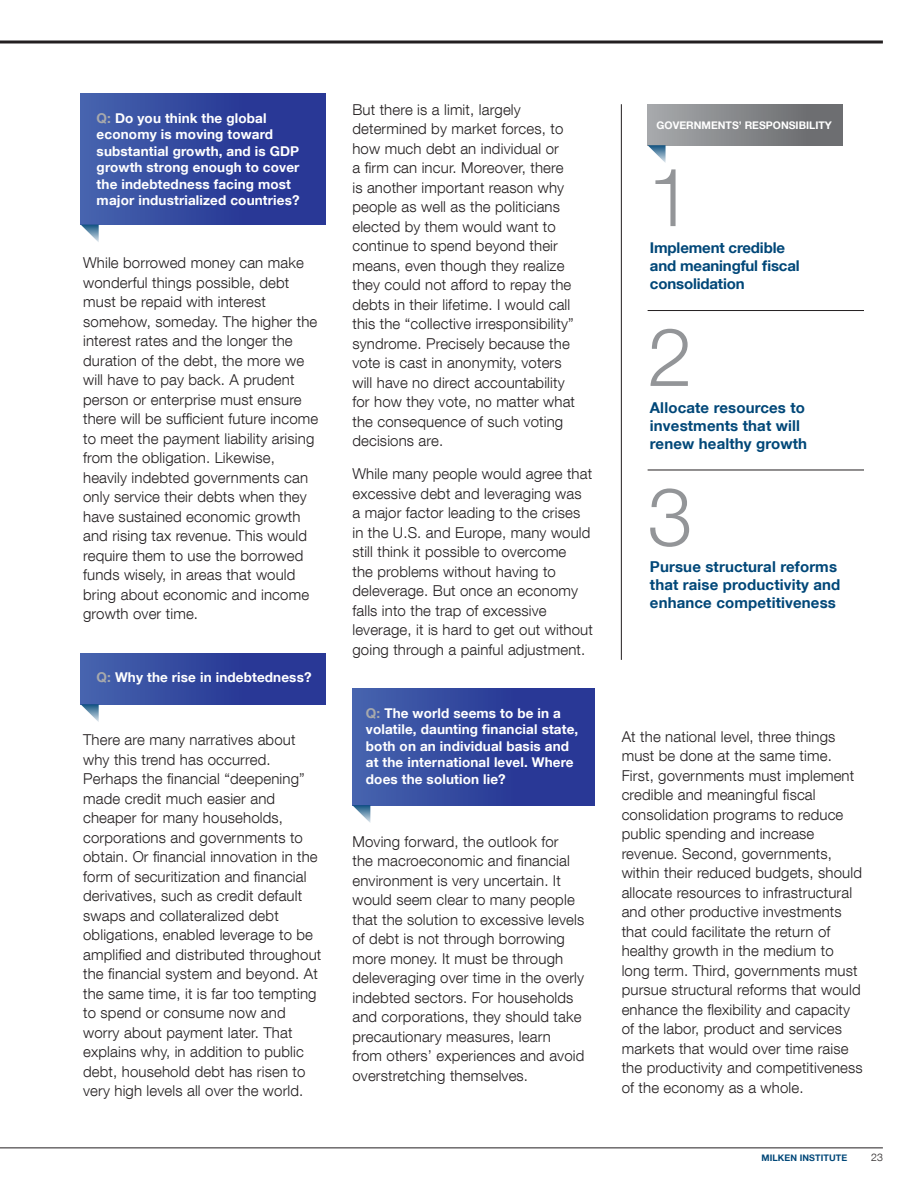
<style>
.page{position:relative;width:918px;height:1188px;background:#fff}
.page>*{position:absolute;margin:0;border:0;box-sizing:border-box;transform-origin:0 0}
.t1{font:300 81px/159.8px "Helvetica Neue LT Com";color:#939598;text-align:justify}
.t2{font:300 15px/19.5px "Helvetica Neue LT Com";letter-spacing:.01em;color:#231f20}
.t3{font:700 15px/18px "Helvetica Neue LT Com";letter-spacing:.01em;color:#004778}
.t4{font:700 14.85px/18px "Helvetica Neue LT Com";letter-spacing:-.01em;color:#004778}
.t5{font:700 13.5px/16.5px "Helvetica Neue LT Com";letter-spacing:.01em;color:#fff}
.t6{font:700 10.5px "Helvetica Neue LT Com";color:#fff}
.t7{font:300 10.5px "Helvetica Neue LT Com";color:#231f20}
.t8{font:700 9px "Helvetica Neue LT Com";letter-spacing:.01em;color:#004778}
.s1{color:#a7a9ac}
</style>
<div class="page">
<svg style="left:0;top:40px;width:883px;height:4px;background:#595657"></svg>
<hr style="left:0;top:1148px;width:883px;height:1px;background:#231f20">
<div style="left:81px;top:94px;width:244px;height:131px;background:linear-gradient(to right,#4360ab,#222e91)"></div>
<svg style="left:81px;top:225px;width:18px;height:17px"></svg>
<div style="left:81px;top:653px;width:244px;height:51px;background:linear-gradient(to right,#4360ab,#222e91)"></div>
<svg style="left:81px;top:704px;width:18px;height:18px"></svg>
<div style="left:352px;top:688px;width:243px;height:117px;background:linear-gradient(to right,#4360ac,#222e90)"></div>
<svg style="left:352px;top:805px;width:18px;height:18px"></svg>
<hr style="left:621px;top:104px;width:1px;height:556px;background:#231f20">
<hr style="left:648px;top:310px;width:216px;height:1px;background:#231f20">
<hr style="left:648px;top:470px;width:216px;height:1px;background:#231f20">
<div style="left:648px;top:104px;width:194px;height:41px;background:linear-gradient(to right,#a5a8aa,#656669)"></div>
<svg style="left:648px;top:145px;width:18px;height:18px"></svg>
<p class="t5" style="left:97px;top:109px;width:204px"><span class="s1">Q:</span> Do you think the global economy is moving toward substantial growth, and is GDP growth strong enough to cover the indebtedness facing most major industrialized countries?</p>
<p class="t2" style="left:83px;top:253px;width:237px">While borrowed money can make wonderful things possible, debt must be repaid with interest somehow, someday. The higher the interest rates and the longer the duration of the debt, the more we will have to pay back. A prudent person or enterprise must ensure there will be sufficient future income to meet the payment liability arising from the obligation. Likewise, heavily indebted governments can only service their debts when they have sustained economic growth and rising tax revenue. This would require them to use the borrowed funds wisely, in areas that would bring about economic and income growth over time.</p>
<p class="t5" style="left:97px;top:669px;width:216px"><span class="s1">Q:</span> Why the rise in indebtedness?</p>
<p class="t2" style="left:83px;top:730px;width:240px">There are many narratives about why this trend has occurred.<br>Perhaps the financial “deepening” made credit much easier and cheaper for many households, corporations and governments to obtain. Or financial innovation in the form of securitization and financial derivatives, such as credit default swaps and collateralized debt obligations, enabled leverage to be amplified and distributed throughout the financial system and beyond. At the same time, it is far too tempting to spend or consume now and worry about payment later. That explains why, in addition to public debt, household debt has risen to very high levels all over the world.</p>
<p class="t2" style="left:352px;top:100px;width:224px">But there is a limit, largely determined by market forces, to how much debt an individual or<br>a firm can incur. Moreover, there is another important reason why people as well as the politicians elected by them would want to continue to spend beyond their means, even though they realize they could not afford to repay the debts in their lifetime. I would call this the “collective irresponsibility” syndrome. Precisely because the vote is cast in anonymity, voters will have no direct accountability for how they vote, no matter what the consequence of such voting decisions are.</p>
<p class="t2" style="left:352px;top:464px;width:242px">While many people would agree that excessive debt and leveraging was a major factor leading to the crises in the U.S. and Europe, many would still think it possible to overcome<br>the problems without having to deleverage. But once an economy falls into the trap of excessive leverage, it is hard to get out without going through a painful adjustment.</p>
<p class="t5" style="left:366px;top:704px;width:214px"><span class="s1">Q:</span> The world seems to be in a volatile, daunting financial state, both on an individual basis and at the international level. Where does the solution lie?</p>
<p class="t2" style="left:352px;top:832px;width:233px">Moving forward, the outlook for<br>the macroeconomic and financial environment is very uncertain. It would seem clear to many people that the solution to excessive levels of debt is not through borrowing more money. It must be through deleveraging over time in the overly indebted sectors. For households and corporations, they should take precautionary measures, learn<br>from others’ experiences and avoid overstretching themselves.</p>
<p class="t6" style="left:657px;top:118px;width:32px">Governments</p>
<p class="t6" style="left:739px;top:118px;width:21px">’ Responsibilit</p>
<p class="t6" style="left:825px;top:118px;width:9px">y</p>
<h1 class="t1" style="left:648px;top:116px;width:47px">1<br>2<br>3</h1>
<p class="t4" style="left:650px;top:239px;width:151px">Implement credible and meaningful fiscal consolidation</p>
<p class="t3" style="left:650px;top:398px;width:159px">Allocate resources to investments that will renew healthy growth</p>
<p class="t3" style="left:650px;top:558px;width:192px">Pursue structural reforms that raise productivity and enhance competitiveness</p>
<p class="t2" style="left:622px;top:727px;width:243px">At the national level, three things must be done at the same time.<br>First, governments must implement credible and meaningful fiscal consolidation programs to reduce public spending and increase revenue. Second, governments, within their reduced budgets, should allocate resources to infrastructural and other productive investments that could facilitate the return of healthy growth in the medium to long term. Third, governments must pursue structural reforms that would enhance the flexibility and capacity of the labor, product and services markets that would over time raise the productivity and competitiveness of the economy as a whole.</p>
<p class="t8" style="left:762px;top:1152px;width:87px">milken institute</p>
<p class="t7" style="left:871px;top:1151px;width:13px">23</p>
</div>
